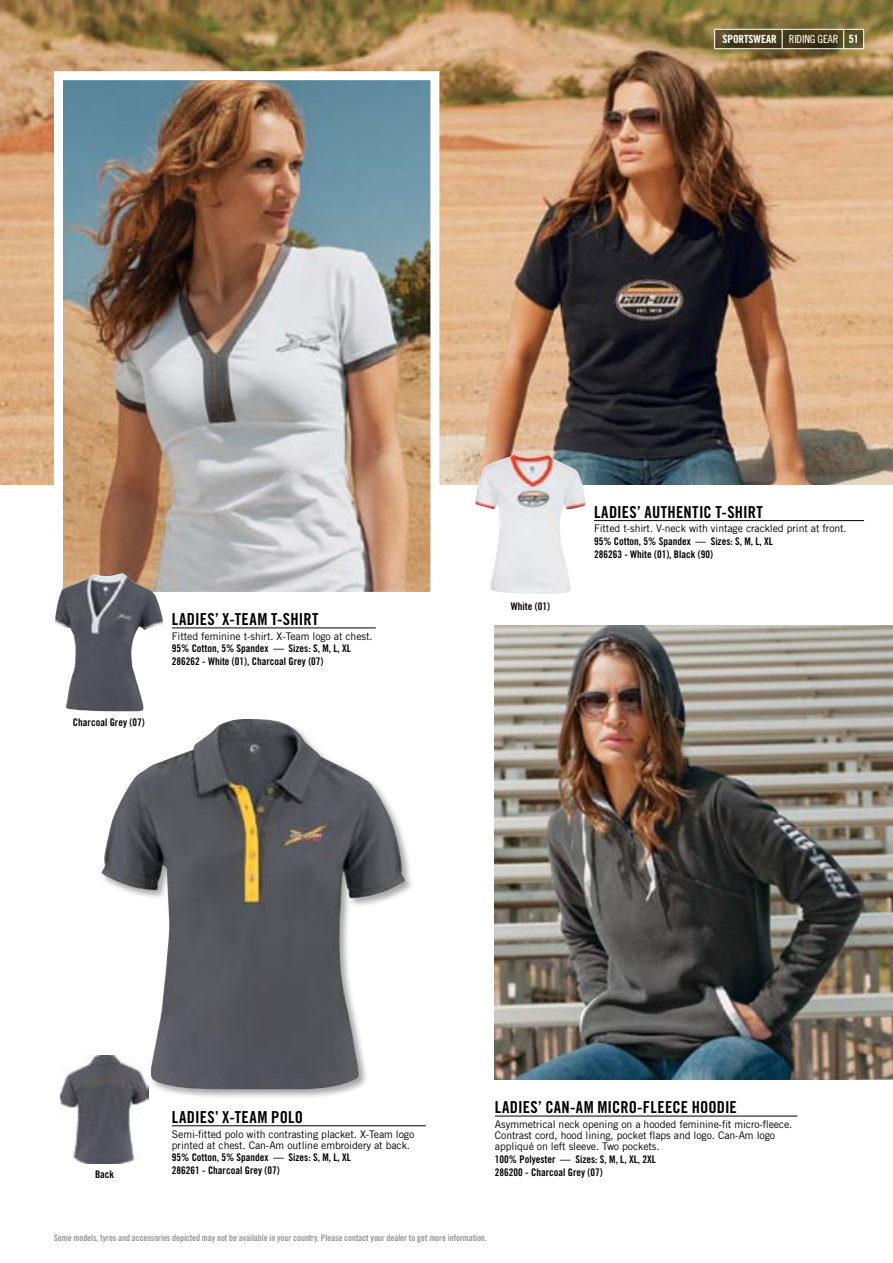
<style>
.page{position:relative;width:893px;height:1263px;background:#fff}
.page>*{position:absolute;margin:0;border:0;box-sizing:border-box;transform-origin:0 0}
.t1{font:16.5px "Trade Gothic LT Std Bd Cn 20";letter-spacing:.015em;color:#000}
.t2{font:11.25px "Trade Gothic LT Std Bd Cn 20";color:#fff}
.t3{font:10.5px/11.2px "Trade Gothic LT Std";letter-spacing:-.01em;color:#000}
.t4{font:10.5px/12.6px "Trade Gothic LT Std Bd Cn 20";color:#000}
.t5{font:9px "Trade Gothic Bold Cond Twenty";letter-spacing:-.01em;color:#939598}
.s1{font-family:"Trade Gothic LT Std Cn 18"}
</style>
<div class="page">
<div style="left:100px;top:717px;width:315px;height:382px;background:#000;opacity:.35"></div>
<img style="left:101px;top:719px;width:304px;height:370px">
<img style="left:61px;top:1055px;width:87px;height:109px">
<img style="left:0;top:0;width:893px;height:484px">
<img style="left:495px;top:626px;width:398px;height:454px">
<img style="left:64px;top:81px;width:365px;height:510px">
<div style="left:54px;top:71px;width:385px;height:530px;border:9px solid #fff"></div>
<img style="left:475px;top:454px;width:110px;height:140px">
<img style="left:55px;top:573px;width:108px;height:138px">
<svg style="left:714px;top:29px;width:150px;height:20px;background:#5b5136"></svg>
<hr style="left:495px;top:1116px;width:302px;height:1px;background:#000">
<hr style="left:172px;top:1125px;width:254px;height:1px;background:#000">
<hr style="left:172px;top:627px;width:204px;height:1px;background:#000">
<hr style="left:594px;top:520px;width:270px;height:1px;background:#000">
<p class="t2" style="left:722px;top:32px;width:138px">sportswear <span class="s1">RIDING GEAR</span> 51</p>
<p class="t4" style="left:73px;top:715px;width:73px">Charcoal Grey (07)</p>
<h1 class="t1" style="left:172px;top:609px;width:148px">Ladies’ X-Team T-Shirt</h1>
<p class="t3" style="left:172px;top:630px;width:202px">Fitted feminine t-shirt. X-Team logo at chest.</p>
<p class="t4" style="left:172px;top:642px;width:180px">95% Cotton, 5% Spandex — Sizes: S, M, L, XL<br>286262 - White (01), Charcoal Grey (07)</p>
<p class="t4" style="left:511px;top:599px;width:41px">White (01)</p>
<h1 class="t1" style="left:594px;top:502px;width:170px">Ladies’ Authentic T-Shirt</h1>
<p class="t3" style="left:594px;top:523px;width:254px">Fitted t-shirt. V-neck with vintage crackled print at front.</p>
<p class="t4" style="left:594px;top:535px;width:180px">95% Cotton, 5% Spandex — Sizes: S, M, L, XL<br>286263 - White (01), Black (90)</p>
<p class="t4" style="left:95px;top:1168px;width:21px">Back</p>
<h1 class="t1" style="left:172px;top:1107px;width:133px">Ladies’ X-Team Polo</h1>
<p class="t3" style="left:172px;top:1128px;width:244px">Semi-fitted polo with contrasting placket. X-Team logo printed at chest. Can-Am outline embroidery at back.</p>
<p class="t4" style="left:172px;top:1151px;width:180px">95% Cotton, 5% Spandex — Sizes: S, M, L, XL<br>286261 - Charcoal Grey (07)</p>
<h1 class="t1" style="left:495px;top:1097px;width:243px">Ladies’ Can-Am Micro-Fleece Hoodie</h1>
<p class="t3" style="left:495px;top:1118px;width:299px">Asymmetrical neck opening on a hooded feminine-fit micro-fleece.<br>Contrast cord, hood lining, pocket flaps and logo. Can-Am logo appliqué on left sleeve. Two pockets.</p>
<p class="t4" style="left:495px;top:1153px;width:162px">100% Polyester — Sizes: S, M, L, XL, 2XL<br>286200 - Charcoal Grey (07)</p>
<p class="t5" style="left:54px;top:1232px;width:434px">Some models, tyres and accessories depicted may not be available in your country. Please contact your dealer to get more information.</p>
</div>
